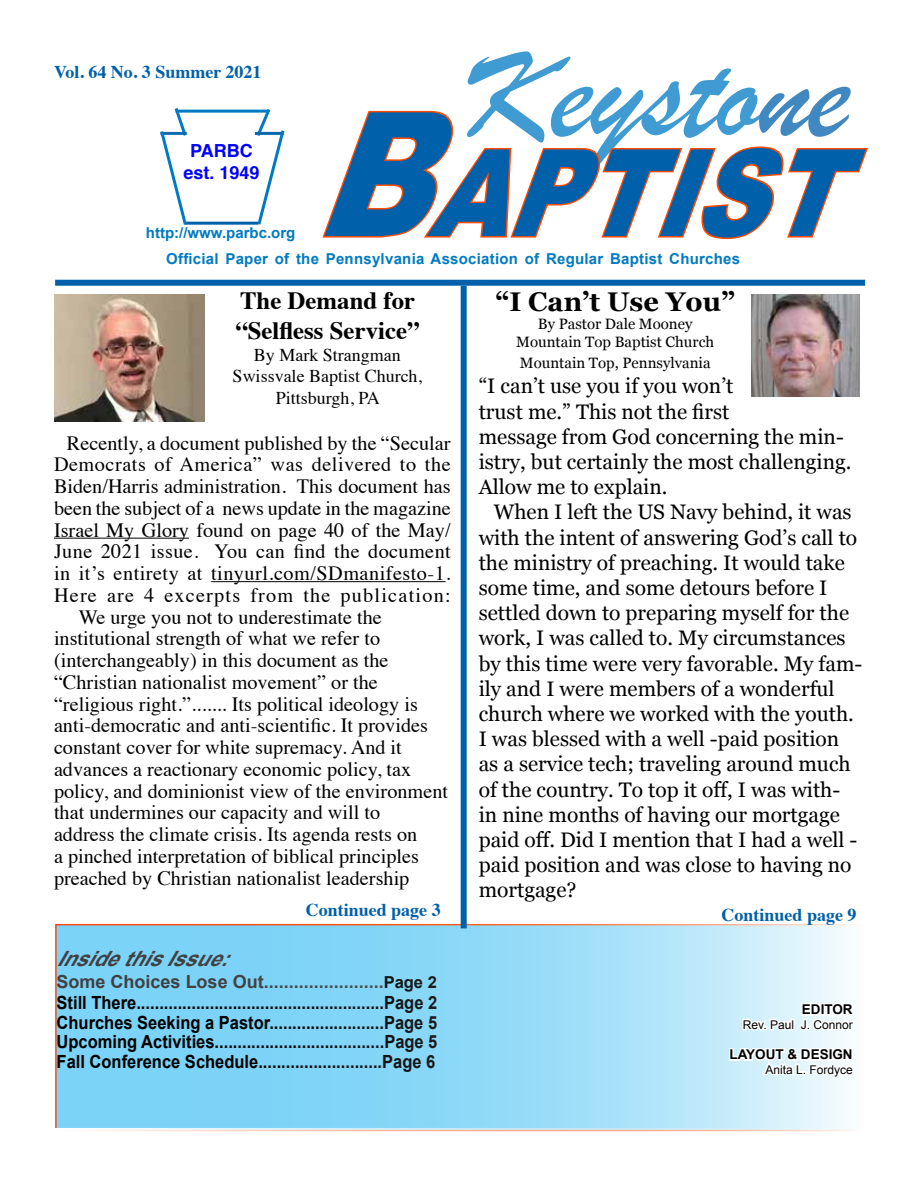
<style>
.page{position:relative;width:918px;height:1188px;background:#fff}
.page>*{position:absolute;margin:0;border:0;box-sizing:border-box;transform-origin:0 0}
.t1{font:135px "Brush Script";color:#409bd2}
.t2{font:italic 900 120.9px "Arial";color:#0060a9;scale:.84 1}
.t3{font:700 27px "Georgia";color:#000}
.t4{font:700 24.75px/29.8px "Times";color:#000}
.t5{font:21px/25.2px "Georgia";color:#000}
.t6{font:italic 700 21px "Arial";color:#414042}
.t7{font:20.25px "Times";color:#000}
.t8{font:20.25px "Times";letter-spacing:.025em;color:#000}
.t9{font:20.25px "Times";letter-spacing:.02em;color:#000}
.t10{font:20.25px "Times";letter-spacing:.06em;color:#000}
.t11{font:700 18.15px/19.8px "Arial";color:#000;text-align:justify;scale:.91 1}
.t12{font:18px/21.6px "Times";color:#000;text-align:center}
.t13{font:700 18px "Times";color:#0060a9}
.t14{font:700 18px "Arial";color:#414042}
.t15{font:700 18px/21.6px "Helvetica";color:#00f;text-align:center}
.t16{font:700 15px "Arial";letter-spacing:.015em;color:#007ac2}
.t17{font:15px/18px "Georgia";color:#000;text-align:center}
.t18{font:700 13.5px "Arial";color:#000}
.t19{font:12px "Arial";color:#000}
.s1{color:#4088bf}
.s2{font-size:172.8px}
.s3{font-size:16.5px;color:#000}
</style>
<div class="page">
<svg style="left:58px;top:927px;width:786px;height:201px;background:#95dbf8"></svg>
<div style="left:55px;top:924px;width:809px;height:207px;border:2px solid #ff4b00"></div>
<svg style="left:55px;top:1128px;width:809px;height:4px"></svg>
<svg style="left:727px;top:1001px;width:117px;height:84px"></svg>
<div style="left:461px;top:286px;width:6px;height:642px;background:#0060a9"></div>
<hr style="left:54px;top:538px;width:135px;height:1px;background:#000">
<hr style="left:211px;top:581px;width:235px;height:1px;background:#000">
<div style="left:55px;top:280px;width:810px;height:6px;background:#0060a9"></div>
<svg style="left:322px;top:110px;width:546px;height:130px"></svg>
<hr style="left:176px;top:110px;width:93px;height:3px;background:#007ac2">
<hr style="left:185px;top:222px;width:73px;height:3px;background:#0060a9">
<svg style="left:254px;top:109px;width:31px;height:116px"></svg>
<svg style="left:160px;top:108px;width:29px;height:117px"></svg>
<img style="left:54px;top:295px;width:150px;height:127px">
<img style="left:752px;top:295px;width:108px;height:101px">
<p class="t13" style="left:54px;top:55px;width:209px">Vol. 64 No. 3 Summer 2021</p>
<p class="t15" style="left:184px;top:140px;width:78px">PARBC est. 1949</p>
<p class="t16" style="left:146px;top:223px;width:151px">http://www.parbc.org</p>
<h1 class="t1" style="left:462px;top:4px;width:404px">Keysto<span class="s1">ne</span></h1>
<h2 class="t2" style="left:314px;top:105px;width:697px"><span class="s2">B</span>aptist</h2>
<p class="t16" style="left:166px;top:249px;width:575px">Official Paper of the Pennsylvania Association of Regular Baptist Churches</p>
<h3 class="t3" style="left:495px;top:281px;width:241px">“I Can’t Use You”</h3>
<p class="t17" style="left:516px;top:314px;width:200px">By Pastor Dale Mooney<br>Mountain Top Baptist Church</p>
<p class="t17" style="left:520px;top:353px;width:192px">Mountain Top, Pennsylvania</p>
<p class="t5" style="left:479px;top:373px;width:374px">“I can’t use you if you won’t<br>trust me.” This not the first<br>message from God concerning the min&shy;istry, but certainly the most challenging.<br>Allow me to explain.</p>
<p class="t5" style="left:479px;top:499px;width:385px;text-indent:15px">When I left the US Navy behind, it was with the intent of answering God’s call to the ministry of preaching. It would take some time, and some detours before I settled down to preparing myself for the work, I was called to. My circumstances by this time were very favorable. My fam&shy;ily and I were members of a wonderful church where we worked with the youth.<br>I was blessed with a well -paid position as a service tech; traveling around much of the country. To top it off, I was with&shy;in nine months of having our mortgage paid off. Did I mention that I had a well - paid position and was close to having no mortgage?</p>
<p class="t4" style="left:235px;top:283px;width:186px">The Demand for “Selfless Service”</p>
<p class="t12" style="left:233px;top:342px;width:191px">By Mark Strangman<br>Swissvale Baptist Church,<br>Pittsburgh, PA</p>
<p class="t7" style="left:67px;top:424px;width:385px">Recently, a document published by the “Secular</p>
<p class="t8" style="left:54px;top:446px;width:398px">Democrats of America” was delivered to the</p>
<p class="t7" style="left:54px;top:467px;width:398px">Biden/Harris administration. This document has</p>
<p class="t7" style="left:54px;top:489px;width:398px">been the subject of a news update in the magazine</p>
<p class="t7" style="left:54px;top:511px;width:398px">Israel My Glory found on page 40 of the May/</p>
<p class="t9" style="left:54px;top:533px;width:398px">June 2021 issue. You can find the document</p>
<p class="t8" style="left:54px;top:554px;width:398px">in it’s entirety at tinyurl.com/SDmanifesto-1.</p>
<p class="t10" style="left:54px;top:576px;width:398px">Here are 4 excerpts from the publication:</p>
<p class="t7" style="left:79px;top:598px;width:304px">We urge you not to underestimate the</p>
<p class="t7" style="left:54px;top:620px;width:328px">institutional strength of what we refer to</p>
<p class="t7" style="left:54px;top:641px;width:336px">(interchangeably) in this document as the</p>
<p class="t7" style="left:54px;top:663px;width:325px">“Christian nationalist movement” or the</p>
<p class="t7" style="left:54px;top:685px;width:365px">“religious right.”....... Its political ideology is</p>
<p class="t7" style="left:54px;top:707px;width:375px">anti-democratic and anti-scientific. It provides</p>
<p class="t7" style="left:54px;top:728px;width:349px">constant cover for white supremacy. And it</p>
<p class="t7" style="left:54px;top:750px;width:359px">advances a reactionary economic policy, tax</p>
<p class="t7" style="left:54px;top:772px;width:396px">policy, and dominionist view of the environment</p>
<p class="t7" style="left:54px;top:794px;width:328px">that undermines our capacity and will to</p>
<p class="t7" style="left:54px;top:815px;width:365px">address the climate crisis. Its agenda rests on</p>
<p class="t7" style="left:54px;top:837px;width:367px">a pinched interpretation of biblical principles</p>
<p class="t7" style="left:54px;top:859px;width:357px">preached by Christian nationalist leadership</p>
<p class="t13" style="left:306px;top:893px;width:137px">Continued page 3</p>
<p class="t13" style="left:722px;top:897px;width:137px">Continued page 9</p>
<p class="t6" style="left:57px;top:945px;width:189px">InsidethisIssue:</p>
<p class="t14" style="left:57px;top:969px;width:382px">Some Choices Lose Out........................<span class="s3">Page 2</span></p>
<p class="t11" style="left:57px;top:993px;width:420px">Still There......................................................Page 2<br>Churches Seeking a Pastor.........................Page 5<br>Upcoming Activities.....................................Page 5<br>Fall Conference Schedule...........................Page 6</p>
<p class="t18" style="left:802px;top:1001px;width:52px">Editor</p>
<p class="t19" style="left:743px;top:1017px;width:111px">Rev. Paul J. Connor</p>
<p class="t18" style="left:729px;top:1046px;width:125px">Layout &amp; Design</p>
<p class="t19" style="left:765px;top:1062px;width:89px">Anita L. Fordyce</p>
</div>
